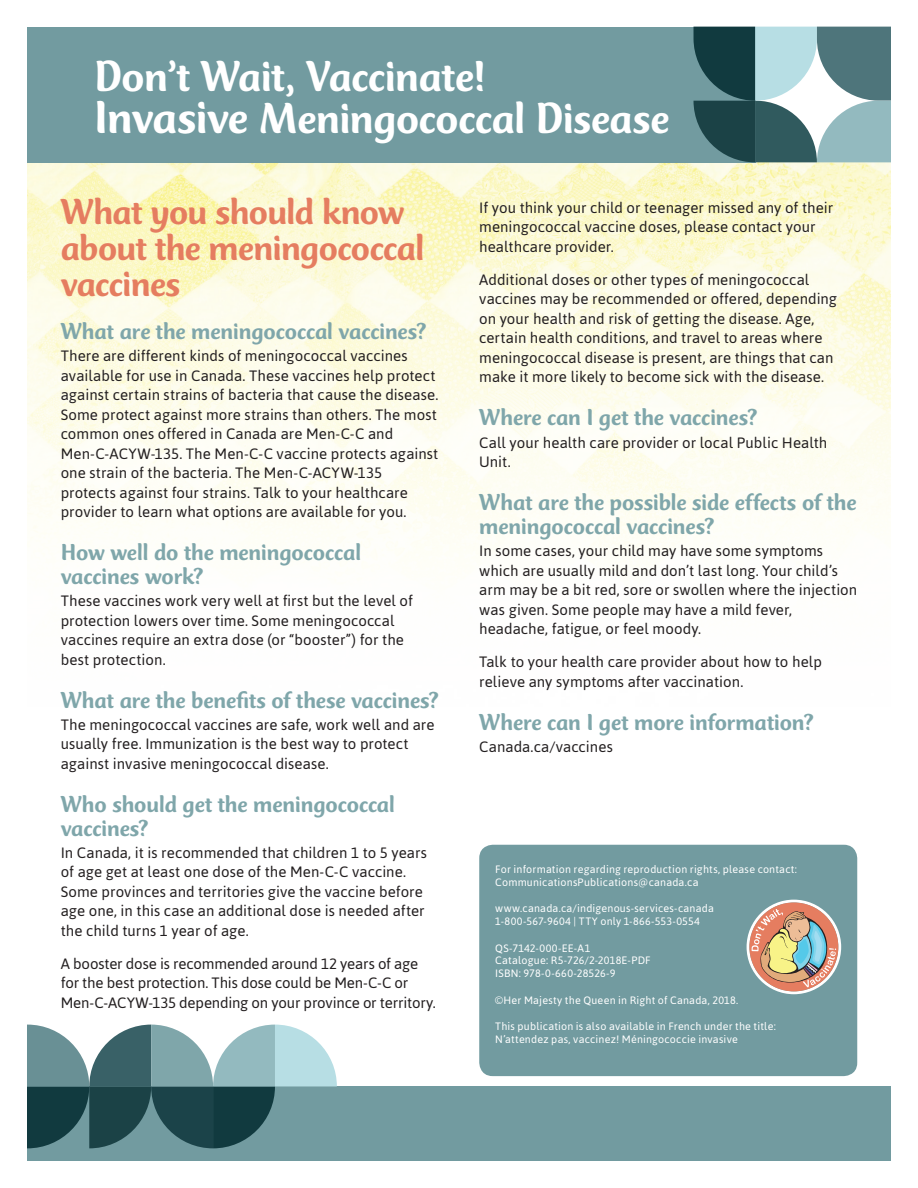
<style>
.page{position:relative;width:918px;height:1188px;background:#fff}
.page>*{position:absolute;margin:0;border:0;box-sizing:border-box;transform-origin:0 0}
.t1{font:500 45px/42px "CT Mercurius Std";letter-spacing:-.005em;color:#fff}
.t2{font:500 37.5px/36px "CT Mercurius Std";letter-spacing:-.015em;color:#e57d60}
.t3{font:500 24px/24px "CT Mercurius Std";letter-spacing:-.005em;color:#7fa6aa}
.BODY{font:15px/19.5px "Asap";color:#231f20}
.BODY-2{font:10.65px/12.9px "Asap";letter-spacing:.02em;color:#fff}
.s1{font-size:48px}
</style>
<div class="page">
<img style="left:27px;top:163px;width:864px;height:395px">
<div style="left:27px;top:27px;width:728px;height:135px;background:#729ba0"></div>
<svg style="left:694px;top:27px;width:197px;height:135px"></svg>
<div style="left:27px;top:1086px;width:864px;height:75px;background:#729ba0"></div>
<svg style="left:27px;top:1025px;width:310px;height:123px"></svg>
<div style="left:479px;top:845px;width:378px;height:231px;background:#729ba0;border-radius:14px"></div>
<div style="left:747px;top:900px;width:94px;height:94px;border:3px solid #fff;border-radius:50%"></div>
<div style="left:749px;top:902px;width:89px;height:89px;background:#e57d60;border-radius:50%"></div>
<svg style="left:752px;top:909px;width:84px;height:78px"></svg>
<h1 class="t1" style="left:94px;top:56px;width:576px">Don’t Wait, Vaccinate!<br><span class="s1">Invasive</span> Meningococcal Disease</h1>
<h2 class="t2" style="left:61px;top:195px;width:365px">What you should know about the meningococcal vaccines</h2>
<h4 class="t3" style="left:61px;top:320px;width:367px">What are the meningococcal vaccines?</h4>
<p class="BODY" style="left:61px;top:346px;width:379px">There are different kinds of meningococcal vaccines available for use in Canada. These vaccines help protect against certain strains of bacteria that cause the disease.<br>Some protect against more strains than others. The most common ones offered in Canada are Men-C-C and Men-C-ACYW-135. The Men-C-C vaccine protects against one strain of the bacteria. The Men-C-ACYW-135 protects against four strains. Talk to your healthcare provider to learn what options are available for you.</p>
<h4 class="t3" style="left:61px;top:541px;width:302px">How well do the meningococcal vaccines work?</h4>
<p class="BODY" style="left:61px;top:591px;width:354px">These vaccines work very well at first but the level of protection lowers over time. Some meningococcal vaccines require an extra dose (or “booster”) for the best protection.</p>
<h4 class="t3" style="left:61px;top:688px;width:380px">What are the benefits of these vaccines?</h4>
<p class="BODY" style="left:61px;top:714px;width:375px">The meningococcal vaccines are safe, work well and are usually free. Immunization is the best way to protect against invasive meningococcal disease.</p>
<h4 class="t3" style="left:61px;top:793px;width:336px">Who should get the meningococcal vaccines?</h4>
<p class="BODY" style="left:61px;top:842px;width:368px">In Canada, it is recommended that children 1 to 5 years of age get at least one dose of the Men-C-C vaccine.<br>Some provinces and territories give the vaccine before age one, in this case an additional dose is needed after the child turns 1 year of age.</p>
<p class="BODY" style="left:61px;top:953px;width:377px">A booster dose is recommended around 12 years of age for the best protection. This dose could be Men-C-C or<br>Men-C-ACYW-135 depending on your province or territory.</p>
<p class="BODY" style="left:479px;top:197px;width:356px">If you think your child or teenager missed any of their meningococcal vaccine doses, please contact your healthcare provider.</p>
<p class="BODY" style="left:479px;top:269px;width:359px">Additional doses or other types of meningococcal vaccines may be recommended or offered, depending on your health and risk of getting the disease. Age, certain health conditions, and travel to areas where meningococcal disease is present, are things that can make it more likely to become sick with the disease.</p>
<h4 class="t3" style="left:479px;top:406px;width:280px">Where can I get the vaccines?</h4>
<p class="BODY" style="left:479px;top:432px;width:350px">Call your health care provider or local Public Health<br>Unit.</p>
<h4 class="t3" style="left:479px;top:491px;width:379px">What are the possible side effects of the meningococcal vaccines?</h4>
<p class="BODY" style="left:479px;top:541px;width:379px">In some cases, your child may have some symptoms which are usually mild and don’t last long. Your child’s arm may be a bit red, sore or swollen where the injection was given. Some people may have a mild fever, headache, fatigue, or feel moody.</p>
<p class="BODY" style="left:479px;top:652px;width:344px">Talk to your health care provider about how to help relieve any symptoms after vaccination.</p>
<h4 class="t3" style="left:479px;top:710px;width:336px">Where can I get more information?</h4>
<p class="BODY" style="left:479px;top:736px;width:135px">Canada.ca/vaccines</p>
<p class="BODY-2" style="left:495px;top:863px;width:303px">For information regarding reproduction rights, please contact:<br>CommunicationsPublications@canada.ca</p>
<p class="BODY-2" style="left:495px;top:902px;width:220px">www.canada.ca/indigenous-services-canada<br>1-800-567-9604 | TTY only 1-866-553-0554</p>
<p class="BODY-2" style="left:495px;top:941px;width:157px">QS-7142-000-EE-A1<br>Catalogue: R5-726/2-2018E-PDF<br>ISBN: 978-0-660-28526-9</p>
<p class="BODY-2" style="left:495px;top:993px;width:245px">©Her Majesty the Queen in Right of Canada, 2018.</p>
<p class="BODY-2" style="left:495px;top:1019px;width:282px">This publication is also available in French under the title:<br>N’attendez pas, vaccinez! Méningococcie invasive</p>
</div>
